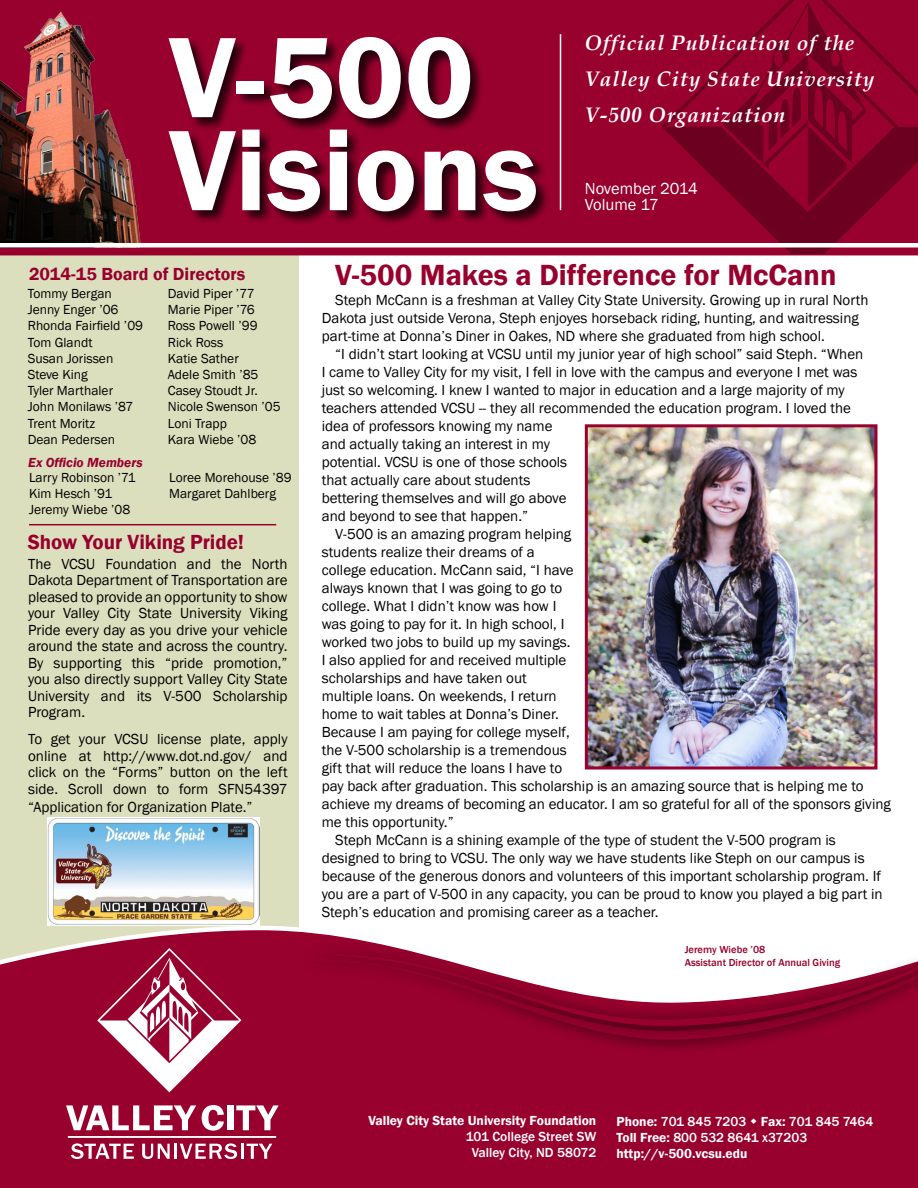
<style>
.page{position:relative;width:918px;height:1188px;background:#fff}
.page>*{position:absolute;margin:0;border:0;box-sizing:border-box;transform-origin:0 0}
.t1{font:600 118.5px/93px "Franklin Gothic";color:#fff}
.t2{font:600 30px "Franklin Gothic";color:#98002e}
.t3{font:italic 700 21px/36.3px "Book Antiqua";letter-spacing:.04em;color:#fff}
.t4{font:600 21px "Franklin Gothic";letter-spacing:-.005em;color:#98002e}
.t5{font:600 18px "Franklin Gothic";color:#98002e}
.t6{font:16.5px/16.5px "Franklin Gothic";color:#fff}
.t7{font:15px/16.5px "Franklin Gothic";color:#000;text-align:justify}
.t8{font:13.5px/16.2px "Franklin Gothic";color:#000}
.t9{font:600 13.5px/16.2px "Franklin Gothic";color:#fff}
.t10{font:500 13.5px/16.2px "Franklin Gothic";color:#fff;text-align:center}
.t11{font:italic 600 13.5px "Franklin Gothic";color:#98002e}
.t12{font:500 10.5px/12.9px "Franklin Gothic";color:#98002e}
.s1{font-weight:500}
</style>
<div class="page">
<div style="left:0;top:238px;width:299px;height:950px;background:#dcdfbd"></div>
<svg style="left:0;top:0;width:918px;height:255px;background:#8f002b"></svg>
<svg style="left:0;top:925px;width:918px;height:263px;background:#a0163f"></svg>
<svg style="left:66px;top:1105px;width:130px;height:25px;background:#c7758e"></svg>
<svg style="left:202px;top:1105px;width:22px;height:26px"></svg>
<div style="left:227px;top:1105px;width:6px;height:25px;background:#fff"></div>
<svg style="left:236px;top:1105px;width:43px;height:25px"></svg>
<svg style="left:71px;top:1143px;width:63px;height:16px"></svg>
<svg style="left:142px;top:1144px;width:28px;height:15px"></svg>
<hr style="left:174px;top:1144px;width:3px;height:15px;background:#fff">
<svg style="left:180px;top:1143px;width:57px;height:16px"></svg>
<hr style="left:241px;top:1144px;width:3px;height:15px;background:#fff">
<svg style="left:247px;top:1144px;width:25px;height:15px"></svg>
<hr style="left:68px;top:1136px;width:208px;height:2px;background:#fff">
<svg style="left:97px;top:948px;width:144px;height:144px;background:#b54868"></svg>
<div style="left:299px;top:943px;width:619px;height:112px;background:#000;opacity:.75"></div>
<div style="left:322px;top:939px;width:596px;height:102px;background:#000;opacity:.75"></div>
<svg style="left:334px;top:954px;width:584px;height:74px"></svg>
<img style="left:0;top:4px;width:169px;height:239px">
<div style="left:0;top:243px;width:918px;height:5px;background:#fff"></div>
<div style="left:168px;top:36px;width:382px;height:190px;background:#000;opacity:.75"></div>
<hr style="left:560px;top:34px;width:1px;height:176px;background:#fff">
<hr style="left:29px;top:524px;width:247px;height:1px;background:#98002e">
<img style="left:589px;top:428px;width:285px;height:338px">
<div style="left:585px;top:424px;width:293px;height:346px;border:3px solid #98002e"></div>
<img style="left:47px;top:817px;width:213px;height:109px">
<svg style="left:751px;top:1118px;width:5px;height:6px"></svg>
<h1 class="t1" style="left:169px;top:33px;width:371px">V-500<br>Visions</h1>
<h3 class="t3" style="left:585px;top:24px;width:291px">Official Publication of the<br>Valley City State University<br>V-500 Organization</h3>
<p class="t6" style="left:585px;top:180px;width:114px">November 2014<br>Volume 17</p>
<h2 class="t2" style="left:335px;top:257px;width:503px">V-500 Makes a Difference for McCann</h2>
<p class="t5" style="left:29px;top:263px;width:218px">2014-15 Board of Directors</p>
<p class="t8" style="left:168px;top:286px;width:114px">David Piper ’77<br>Marie Piper ’76<br>Ross Powell ’99<br>Rick Ross<br>Katie Sather<br>Adele Smith ’85<br>Casey Stoudt Jr.<br>Nicole Swenson ’05<br>Loni Trapp<br>Kara Wiebe ’08</p>
<p class="t8" style="left:29px;top:469px;width:108px">Larry Robinson ’71<br>Kim Hesch ’91<br>Jeremy Wiebe ’08</p>
<p class="t8" style="left:28px;top:286px;width:117px">Tommy Bergan<br>Jenny Enger ’06<br>Rhonda Fairfield ’09<br>Tom Glandt<br>Susan Jorissen<br>Steve King<br>Tyler Marthaler<br>John Monilaws ’87<br>Trent Moritz<br>Dean Pedersen</p>
<p class="t7" style="left:322px;top:291px;width:548px;line-height:18px;text-align:left;text-indent:14px">Steph McCann is a freshman at Valley City State University. Growing up in rural North<br>Dakota just outside Verona, Steph enjoyes horseback riding, hunting, and waitressing part-time at Donna’s Diner in Oakes, ND where she graduated from high school.</p>
<p class="t7" style="left:335px;top:346px;width:530px">“I didn’t start looking at VCSU until my junior year of high school” said Steph. “When</p>
<p class="t7" style="left:322px;top:364px;width:537px">I came to Valley City for my visit, I fell in love with the campus and everyone I met was</p>
<p class="t7" style="left:322px;top:382px;width:524px">just so welcoming. I knew I wanted to major in education and a large majority of my</p>
<p class="t7" style="left:322px;top:400px;width:531px">teachers attended VCSU -- they all recommended the education program. I loved the</p>
<p class="t7" style="left:322px;top:418px;width:232px">idea of professors knowing my name</p>
<p class="t7" style="left:322px;top:436px;width:230px">and actually taking an interest in my</p>
<p class="t7" style="left:322px;top:454px;width:247px">potential. VCSU is one of those schools</p>
<p class="t7" style="left:322px;top:472px;width:210px">that actually care about students</p>
<p class="t7" style="left:322px;top:490px;width:246px">bettering themselves and will go above</p>
<p class="t7" style="left:322px;top:508px;width:208px">and beyond to see that happen.”</p>
<p class="t7" style="left:335px;top:526px;width:238px">V-500 is an amazing program helping</p>
<p class="t7" style="left:322px;top:544px;width:214px">students realize their dreams of a</p>
<p class="t7" style="left:322px;top:562px;width:254px">college education. McCann said, “I have</p>
<p class="t7" style="left:322px;top:580px;width:242px">always known that I was going to go to</p>
<p class="t7" style="left:322px;top:598px;width:236px">college. What I didn’t know was how I</p>
<p class="t7" style="left:322px;top:616px;width:244px">was going to pay for it. In high school, I</p>
<p class="t7" style="left:322px;top:634px;width:250px">worked two jobs to build up my savings.</p>
<p class="t7" style="left:322px;top:652px;width:246px">I also applied for and received multiple</p>
<p class="t7" style="left:322px;top:670px;width:207px">scholarships and have taken out</p>
<p class="t7" style="left:322px;top:688px;width:237px">multiple loans. On weekends, I return</p>
<p class="t7" style="left:322px;top:706px;width:239px">home to wait tables at Donna’s Diner.</p>
<p class="t7" style="left:322px;top:724px;width:250px">Because I am paying for college myself,</p>
<p class="t7" style="left:322px;top:742px;width:247px">the V-500 scholarship is a tremendous</p>
<p class="t7" style="left:322px;top:760px;width:242px">gift that will reduce the loans I have to</p>
<p class="t7" style="left:322px;top:778px;width:543px">pay back after graduation. This scholarship is an amazing source that is helping me to</p>
<p class="t7" style="left:322px;top:796px;width:571px">achieve my dreams of becoming an educator. I am so grateful for all of the sponsors giving</p>
<p class="t7" style="left:322px;top:814px;width:133px">me this opportunity.”</p>
<p class="t7" style="left:335px;top:832px;width:502px">Steph McCann is a shining example of the type of student the V-500 program is</p>
<p class="t7" style="left:322px;top:850px;width:544px">designed to bring to VCSU. The only way we have students like Steph on our campus is</p>
<p class="t7" style="left:322px;top:868px;width:561px">because of the generous donors and volunteers of this important scholarship program. If</p>
<p class="t7" style="left:322px;top:886px;width:563px">you are a part of V-500 in any capacity, you can be proud to know you played a big part in</p>
<p class="t7" style="left:322px;top:904px;width:338px">Steph’s education and promising career as a teacher.</p>
<p class="t11" style="left:28px;top:454px;width:116px">Ex Officio Members</p>
<p class="t8" style="left:169px;top:469px;width:124px">Loree Morehouse ’89<br>Margaret Dahlberg</p>
<h3 class="t4" style="left:28px;top:529px;width:218px">Show Your Viking Pride!</h3>
<p class="t7" style="left:28px;top:556px;width:261px">The VCSU Foundation and the North Dakota Department of Transportation are pleased to provide an opportunity to show your Valley City State University Viking Pride every day as you drive your vehicle around the state and across the country.<br>By supporting this “pride promotion,” you also directly support Valley City State University and its V-500 Scholarship Program.</p>
<p class="t7" style="left:28px;top:732px;width:261px">To get your VCSU license plate, apply online at http://www.dot.nd.gov/ and click on the “Forms” button on the left side. Scroll down to form SFN54397</p>
<p class="t7" style="left:28px;top:799px;width:226px">“Application for Organization Plate.”</p>
<p class="t12" style="left:685px;top:943px;width:157px">Jeremy Wiebe ’08<br>Assistant Director of Annual Giving</p>
<p class="t9" style="left:368px;top:1112px;width:229px">Valley City State University Foundation</p>
<p class="t10" style="left:466px;top:1129px;width:132px">101 College Street SW<br>Valley City, ND 58072</p>
<p class="t9" style="left:617px;top:1113px;width:258px">Phone: <span class="s1">701 845 7203</span> Fax: <span class="s1">701 845 7464<br></span>Toll Free: <span class="s1">800 532 8641 x37203 </span>http://v-500.vcsu.edu</p>
</div>
